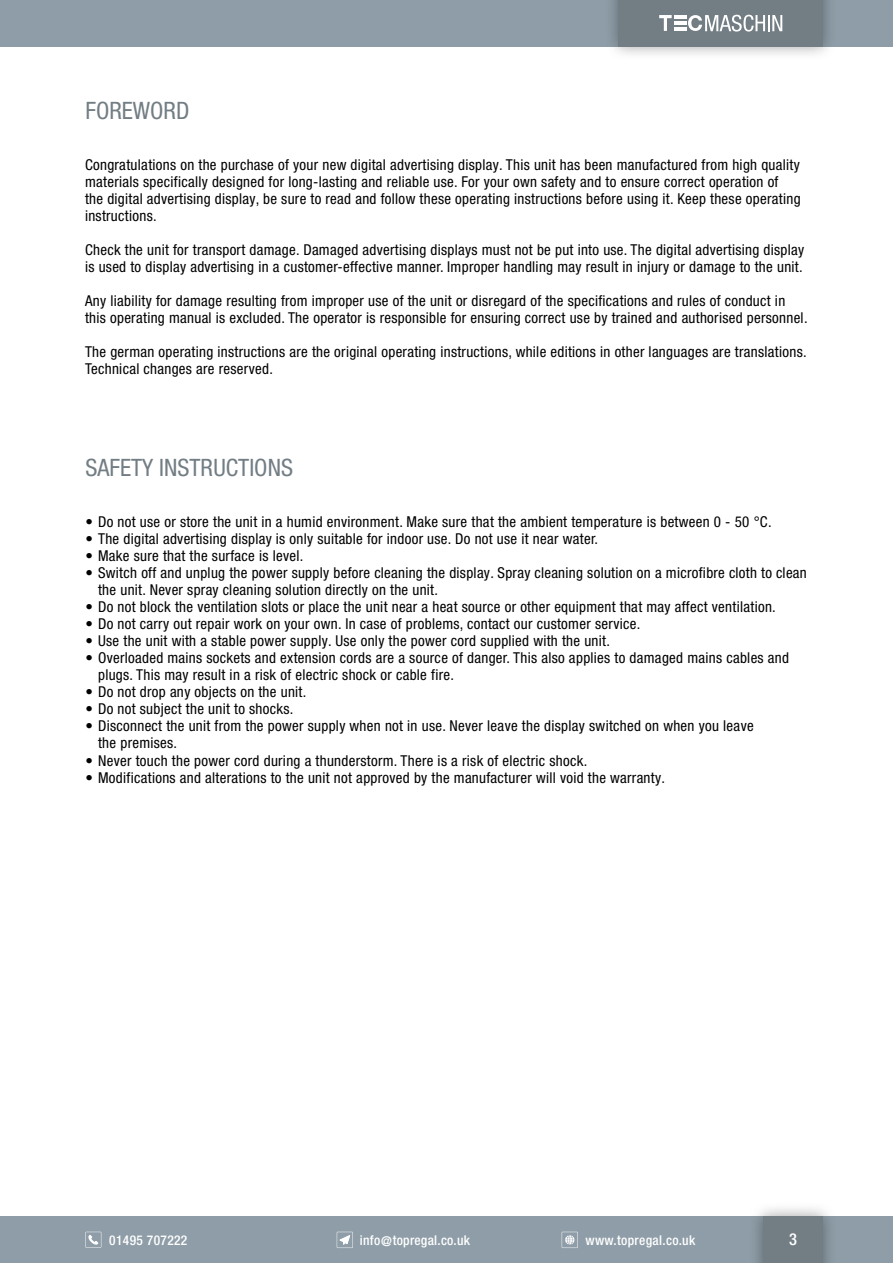
<style>
.page{position:relative;width:893px;height:1263px;background:#fff}
.page>*{position:absolute;margin:0;border:0;box-sizing:border-box;transform-origin:0 0}
.t1{font:condensed 24px "Helvetica Neue LT Pro";color:#727d84}
.t2{font:500 condensed 16.5px "Helvetica Neue LT Pro";color:#fff}
.t3{font:condensed 15px/17px "Helvetica Neue LT Pro";letter-spacing:.02em;color:#000}
.t4{font:500 condensed 13.5px "Helvetica Neue LT Pro";letter-spacing:.025em;color:#fff}
</style>
<div class="page">
<div style="left:0;top:1216px;width:893px;height:47px;background:#8e9da7"></div>
<div style="left:0;top:0;width:893px;height:47px;background:#8e9da7"></div>
<div style="left:604px;top:0;width:233px;height:61px;background:#000;opacity:.35"></div>
<div style="left:619px;top:0;width:204px;height:47px;background:#727d84"></div>
<div style="left:749px;top:1202px;width:88px;height:61px;background:#000;opacity:.35"></div>
<div style="left:763px;top:1216px;width:60px;height:47px;background:#727d84"></div>
<svg style="left:659px;top:15px;width:123px;height:17px"></svg>
<svg style="left:562px;top:1232px;width:16px;height:16px"></svg>
<svg style="left:337px;top:1232px;width:16px;height:16px"></svg>
<svg style="left:85px;top:1232px;width:16px;height:16px"></svg>
<h1 class="t1" style="left:85px;top:96px;width:106px">FOREWORD</h1>
<p class="t3" style="left:85px;top:156px;width:717px">Congratulations on the purchase of your new digital advertising display. This unit has been manufactured from high quality materials specifically designed for long-lasting and reliable use. For your own safety and to ensure correct operation of<br>the digital advertising display, be sure to read and follow these operating instructions before using it. Keep these operating instructions.</p>
<p class="t3" style="left:85px;top:241px;width:721px">Check the unit for transport damage. Damaged advertising displays must not be put into use. The digital advertising display is used to display advertising in a customer-effective manner. Improper handling may result in injury or damage to the unit.</p>
<p class="t3" style="left:85px;top:292px;width:724px">Any liability for damage resulting from improper use of the unit or disregard of the specifications and rules of conduct in this operating manual is excluded. The operator is responsible for ensuring correct use by trained and authorised personnel.</p>
<p class="t3" style="left:85px;top:343px;width:723px">The german operating instructions are the original operating instructions, while editions in other languages are translations.<br>Technical changes are reserved.</p>
<h1 class="t1" style="left:85px;top:454px;width:209px">SAFETY INSTRUCTIONS</h1>
<p class="t3" style="left:85px;top:513px;width:688px">• Do not use or store the unit in a humid environment. Make sure that the ambient temperature is between 0 - 50 °C.</p>
<p class="t3" style="left:85px;top:530px;width:514px">• The digital advertising display is only suitable for indoor use. Do not use it near water.</p>
<p class="t3" style="left:85px;top:547px;width:219px">• Make sure that the surface is level.</p>
<p class="t3" style="left:98px;top:564px;width:710px;text-indent:-13px">• Switch off and unplug the power supply before cleaning the display. Spray cleaning solution on a microfibre cloth to clean the unit. Never spray cleaning solution directly on the unit.</p>
<p class="t3" style="left:85px;top:598px;width:692px">• Do not block the ventilation slots or place the unit near a heat source or other equipment that may affect ventilation.</p>
<p class="t3" style="left:85px;top:615px;width:556px">• Do not carry out repair work on your own. In case of problems, contact our customer service.</p>
<p class="t3" style="left:85px;top:632px;width:526px">• Use the unit with a stable power supply. Use only the power cord supplied with the unit.</p>
<p class="t3" style="left:98px;top:649px;width:692px;text-indent:-13px">• Overloaded mains sockets and extension cords are a source of danger. This also applies to damaged mains cables and plugs. This may result in a risk of electric shock or cable fire.</p>
<p class="t3" style="left:85px;top:683px;width:223px">• Do not drop any objects on the unit.</p>
<p class="t3" style="left:85px;top:700px;width:210px">• Do not subject the unit to shocks.</p>
<p class="t3" style="left:98px;top:717px;width:657px;text-indent:-13px">• Disconnect the unit from the power supply when not in use. Never leave the display switched on when you leave the premises.</p>
<p class="t3" style="left:85px;top:751px;width:503px">• Never touch the power cord during a thunderstorm. There is a risk of electric shock.</p>
<p class="t3" style="left:85px;top:768px;width:581px">• Modifications and alterations to the unit not approved by the manufacturer will void the warranty.</p>
<p class="t4" style="left:109px;top:1232px;width:80px">01495 707222</p>
<p class="t4" style="left:360px;top:1232px;width:112px">info@topregal.co.uk</p>
<p class="t4" style="left:585px;top:1232px;width:111px">www.topregal.co.uk</p>
<p class="t2" style="left:789px;top:1229px;width:9px">3</p>
</div>
